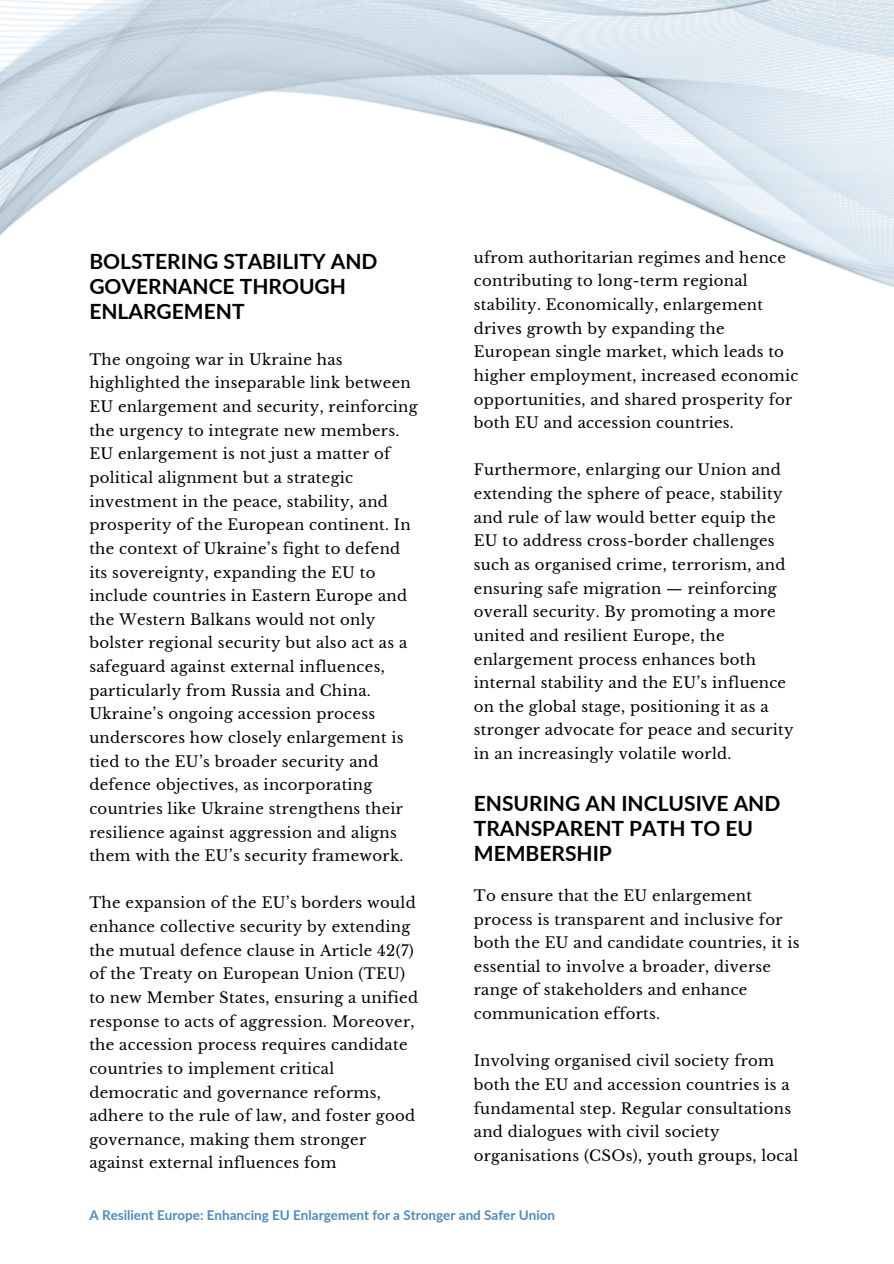
<style>
.page{position:relative;width:894px;height:1264px;background:#fff}
.page>*{position:absolute;margin:0;border:0;box-sizing:border-box;transform-origin:0 0}
.t1{font:700 21px/24.8px "Lato";color:#000}
.t2{font:14.85px/23.7px "Libre Baskerville";letter-spacing:.02em;color:#000}
.t3{font:700 13.5px "Lato";color:#0057a3}
</style>
<div class="page">
<img style="left:0;top:0;width:893px;height:288px">
<p class="t1" style="left:89px;top:248px;width:289px">BOLSTERING STABILITY AND<br>GOVERNANCE THROUGH<br>ENLARGEMENT</p>
<p class="t2" style="left:473px;top:246px;width:326px">ufrom authoritarian regimes and hence contributing to long-term regional stability. Economically, enlargement drives growth by expanding the European single market, which leads to higher employment, increased economic opportunities, and shared prosperity for both EU and accession countries.</p>
<p class="t2" style="left:473px;top:458px;width:321px">Furthermore, enlarging our Union and extending the sphere of peace, stability and rule of law would better equip the EU to address cross-border challenges such as organised crime, terrorism, and ensuring safe migration — reinforcing overall security. By promoting a more united and resilient Europe, the enlargement process enhances both internal stability and the EU’s influence on the global stage, positioning it as a stronger advocate for peace and security in an increasingly volatile world.</p>
<h1 class="t2" style="left:89px;top:348px;width:330px">The ongoing war in Ukraine has highlighted the inseparable link between EU enlargement and security, reinforcing the urgency to integrate new members.<br>EU enlargement is not just a matter of political alignment but a strategic investment in the peace, stability, and prosperity of the European continent. In the context of Ukraine’s fight to defend its sovereignty, expanding the EU to include countries in Eastern Europe and the Western Balkans would not only bolster regional security but also act as a safeguard against external influences, particularly from Russia and China.<br>Ukraine’s ongoing accession process underscores how closely enlargement is tied to the EU’s broader security and defence objectives, as incorporating countries like Ukraine strengthens their resilience against aggression and aligns them with the EU’s security framework.</h1>
<p class="t2" style="left:89px;top:891px;width:330px">The expansion of the EU’s borders would enhance collective security by extending the mutual defence clause in Article 42(7) of the Treaty on European Union (TEU) to new Member States, ensuring a unified response to acts of aggression. Moreover, the accession process requires candidate countries to implement critical democratic and governance reforms, adhere to the rule of law, and foster good governance, making them stronger against external influences fom</p>
<p class="t1" style="left:473px;top:790px;width:308px">ENSURING AN INCLUSIVE AND<br>TRANSPARENT PATH TO EU<br>MEMBERSHIP</p>
<h1 class="t2" style="left:473px;top:883px;width:327px">To ensure that the EU enlargement process is transparent and inclusive for both the EU and candidate countries, it is essential to involve a broader, diverse range of stakeholders and enhance communication efforts.</h1>
<p class="t2" style="left:473px;top:1049px;width:326px">Involving organised civil society from both the EU and accession countries is a fundamental step. Regular consultations and dialogues with civil society organisations (CSOs), youth groups, local</p>
<p class="t3" style="left:89px;top:1206px;width:467px">A Resilient Europe: Enhancing EU Enlargement for a Stronger and Safer Union</p>
</div>
